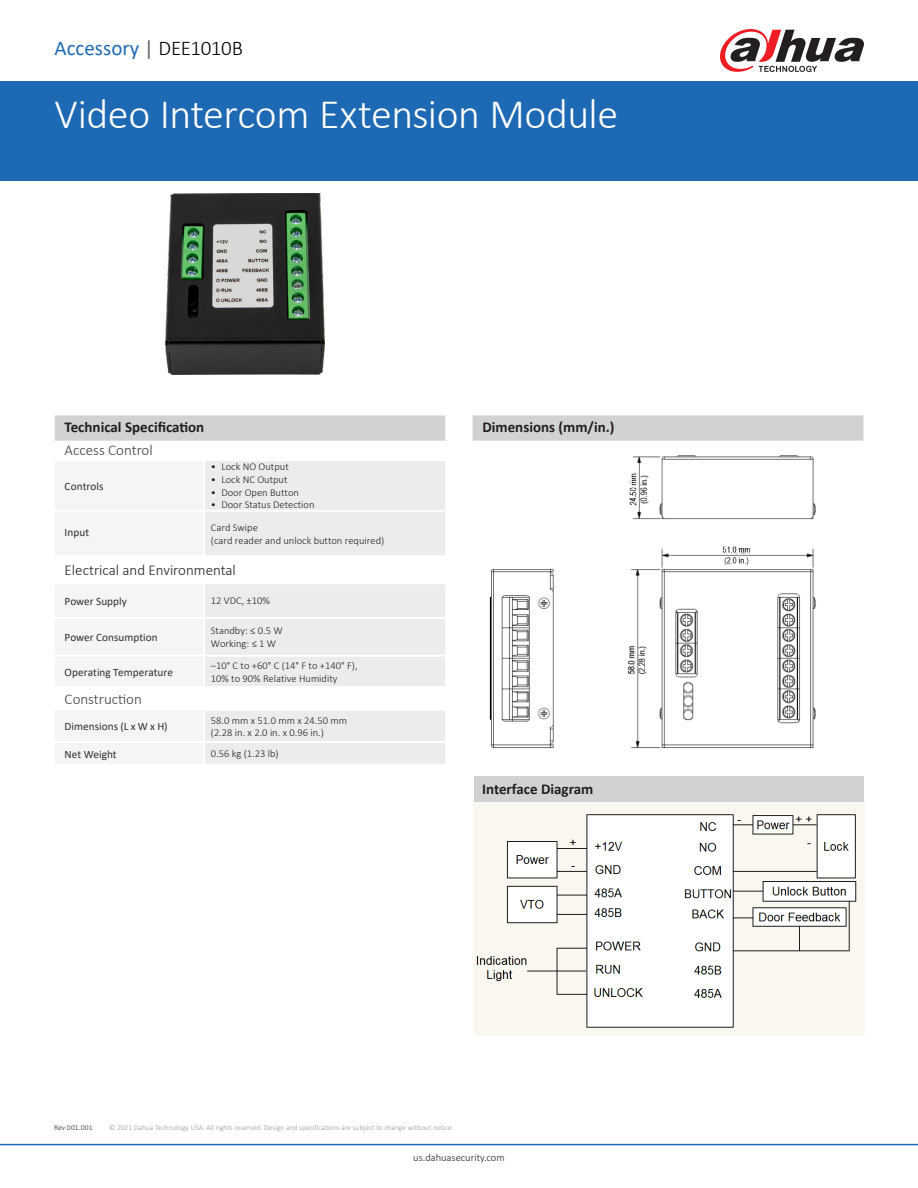
<style>
.page{position:relative;width:918px;height:1188px;background:#fff}
.page>*{position:absolute;margin:0;border:0;box-sizing:border-box;transform-origin:0 0}
.t1{font:300 42px "Calibri";letter-spacing:-.01em;color:#fff}
.t2{font:21px "Calibri";color:#1e69b4}
.Section_Heading{font:700 15px "Calibri";color:#231f20}
.t3{font:300 15px "Calibri";color:#231f20}
.Specification_Headin{font:300 15px "Calibri";color:#3e3e3f}
.Specification_Catego{font:11.25px "Calibri";color:#312f30}
.Specification_Value{font:300 10.5px/12.6px "Calibri";color:#231f20}
.t4{font:300 7.5px "Calibri";color:#939598}
.t5{font:300 7.5px "Calibri";letter-spacing:.015em;color:#231f20}
.s1{color:#636366}
.s2{font-weight:300;color:#000}
</style>
<div class="page">
<div style="left:0;top:81px;width:918px;height:100px;background:#1e69b4"></div>
<hr style="left:0;top:1144px;width:918px;height:1px;background:#1e69b4">
<svg style="left:720px;top:29px;width:144px;height:43px"></svg>
<img style="left:166px;top:193px;width:159px;height:182px">
<div style="left:54px;top:415px;width:392px;height:27px;background:#d1d2d4"></div>
<div style="left:54px;top:460px;width:150px;height:51px;background:#f5f5f6"></div>
<div style="left:204px;top:460px;width:242px;height:51px;background:#ececee"></div>
<div style="left:54px;top:511px;width:150px;height:45px;background:#f5f5f6"></div>
<div style="left:204px;top:511px;width:242px;height:45px;background:#ececee"></div>
<div style="left:205px;top:584px;width:240px;height:71px;background:#ececee"></div>
<div style="left:54px;top:656px;width:150px;height:31px;background:#f5f5f6"></div>
<div style="left:204px;top:656px;width:242px;height:31px;background:#ececee"></div>
<div style="left:54px;top:710px;width:150px;height:32px;background:#f5f5f6"></div>
<div style="left:204px;top:710px;width:242px;height:32px;background:#ececee"></div>
<div style="left:54px;top:742px;width:150px;height:23px;background:#f5f5f6"></div>
<div style="left:204px;top:742px;width:242px;height:23px;background:#ececee"></div>
<hr style="left:53px;top:555px;width:151px;height:2px;background:#fff">
<hr style="left:204px;top:555px;width:243px;height:2px;background:#fff">
<hr style="left:53px;top:686px;width:151px;height:2px;background:#fff">
<hr style="left:204px;top:686px;width:243px;height:2px;background:#fff">
<hr style="left:53px;top:764px;width:151px;height:2px;background:#fff">
<hr style="left:204px;top:764px;width:243px;height:2px;background:#fff">
<hr style="left:445px;top:416px;width:2px;height:25px;background:#fff">
<hr style="left:53px;top:414px;width:151px;height:2px;background:#fff">
<hr style="left:204px;top:414px;width:243px;height:2px;background:#fff">
<hr style="left:53px;top:441px;width:151px;height:2px;background:#fff">
<hr style="left:204px;top:441px;width:243px;height:2px;background:#fff">
<hr style="left:53px;top:416px;width:2px;height:25px;background:#fff">
<hr style="left:53px;top:459px;width:151px;height:2px;background:#fff">
<hr style="left:53px;top:461px;width:2px;height:49px;background:#fff">
<hr style="left:204px;top:459px;width:243px;height:2px;background:#fff">
<hr style="left:203px;top:461px;width:2px;height:49px;background:#fff">
<hr style="left:445px;top:461px;width:2px;height:49px;background:#fff">
<hr style="left:53px;top:510px;width:151px;height:2px;background:#fff">
<hr style="left:204px;top:510px;width:243px;height:2px;background:#fff">
<hr style="left:53px;top:512px;width:2px;height:43px;background:#fff">
<hr style="left:203px;top:512px;width:2px;height:43px;background:#fff">
<hr style="left:445px;top:512px;width:2px;height:43px;background:#fff">
<hr style="left:204px;top:617px;width:243px;height:2px;background:#fff">
<hr style="left:53px;top:655px;width:151px;height:2px;background:#fff">
<hr style="left:53px;top:657px;width:2px;height:29px;background:#fff">
<hr style="left:204px;top:655px;width:243px;height:2px;background:#fff">
<hr style="left:203px;top:657px;width:2px;height:29px;background:#fff">
<hr style="left:445px;top:657px;width:2px;height:29px;background:#fff">
<hr style="left:53px;top:709px;width:151px;height:2px;background:#fff">
<hr style="left:53px;top:711px;width:2px;height:30px;background:#fff">
<hr style="left:204px;top:709px;width:243px;height:2px;background:#fff">
<hr style="left:203px;top:711px;width:2px;height:30px;background:#fff">
<hr style="left:445px;top:711px;width:2px;height:30px;background:#fff">
<hr style="left:53px;top:741px;width:151px;height:2px;background:#fff">
<hr style="left:53px;top:743px;width:2px;height:21px;background:#fff">
<hr style="left:204px;top:741px;width:243px;height:2px;background:#fff">
<hr style="left:203px;top:743px;width:2px;height:21px;background:#fff">
<hr style="left:445px;top:743px;width:2px;height:21px;background:#fff">
<div style="left:475px;top:776px;width:389px;height:25px;background:#d1d2d4"></div>
<img style="left:474px;top:802px;width:390px;height:234px">
<div style="left:472px;top:415px;width:392px;height:27px;background:#d1d2d4"></div>
<hr style="left:471px;top:414px;width:393px;height:2px;background:#fff">
<hr style="left:471px;top:416px;width:2px;height:25px;background:#fff">
<hr style="left:471px;top:441px;width:393px;height:2px;background:#fff">
<img style="left:489px;top:455px;width:327px;height:294px">
<p class="t2" style="left:55px;top:34px;width:190px">Accessory <span class="s1">|</span> <span class="s2">DEE1010B</span></p>
<p class="t1" style="left:55px;top:88px;width:565px">Video Intercom Extension Module</p>
<p class="Section_Heading" style="left:65px;top:416px;width:141px">Technical Specification</p>
<p class="Specification_Headin" style="left:65px;top:440px;width:90px">Access Control</p>
<p class="Specification_Catego" style="left:65px;top:478px;width:40px">Controls</p>
<p class="Specification_Value" style="left:211px;top:461px;width:79px">• Lock NO Output</p>
<p class="Specification_Value" style="left:211px;top:473px;width:78px">• Lock NC Output</p>
<p class="Specification_Value" style="left:211px;top:486px;width:90px">• Door Open Button</p>
<p class="Specification_Value" style="left:211px;top:498px;width:105px">• Door Status Detection</p>
<p class="Specification_Catego" style="left:65px;top:525px;width:26px">Input</p>
<p class="Specification_Value" style="left:211px;top:521px;width:175px">Card Swipe<br>(card reader and unlock button required)</p>
<p class="t3" style="left:65px;top:561px;width:173px">Electrical and Environmental</p>
<p class="Specification_Catego" style="left:65px;top:593px;width:64px">Power Supply</p>
<p class="Specification_Value" style="left:211px;top:595px;width:61px">12 VDC, ±10%</p>
<p class="Specification_Catego" style="left:65px;top:629px;width:95px">Power Consumption</p>
<p class="Specification_Value" style="left:211px;top:625px;width:73px">Standby: ≤ 0.5 W</p>
<p class="Specification_Value" style="left:211px;top:637px;width:67px">Working: ≤ 1 W</p>
<p class="Specification_Catego" style="left:65px;top:664px;width:110px">Operating Temperature</p>
<p class="Specification_Value" style="left:211px;top:659px;width:148px">–10° C to +60° C (14° F to +140° F),</p>
<p class="Specification_Value" style="left:211px;top:672px;width:128px">10% to 90% Relative Humidity</p>
<p class="Specification_Headin" style="left:65px;top:690px;width:79px">Construction</p>
<p class="Specification_Catego" style="left:65px;top:719px;width:105px">Dimensions (L x W x H)</p>
<p class="Specification_Value" style="left:211px;top:714px;width:138px">58.0 mm x 51.0 mm x 24.50 mm (2.28 in. x 2.0 in. x 0.96 in.)</p>
<p class="Specification_Catego" style="left:65px;top:746px;width:54px">Net Weight</p>
<p class="Specification_Value" style="left:211px;top:747px;width:69px">0.56 kg (1.23 lb)</p>
<p class="Section_Heading" style="left:482px;top:416px;width:134px">Dimensions (mm/in.)</p>
<p class="Section_Heading" style="left:482px;top:779px;width:113px">Interface Diagram</p>
<p class="t5" style="left:54px;top:1123px;width:40px">Rev 001.001</p>
<p class="t4" style="left:109px;top:1123px;width:346px">© 2021 Dahua Technology USA. All rights reserved. Design and specifications are subject to change without notice.</p>
<p class="Specification_Value" style="left:413px;top:1151px;width:93px">us.dahuasecurity.com</p>
</div>
